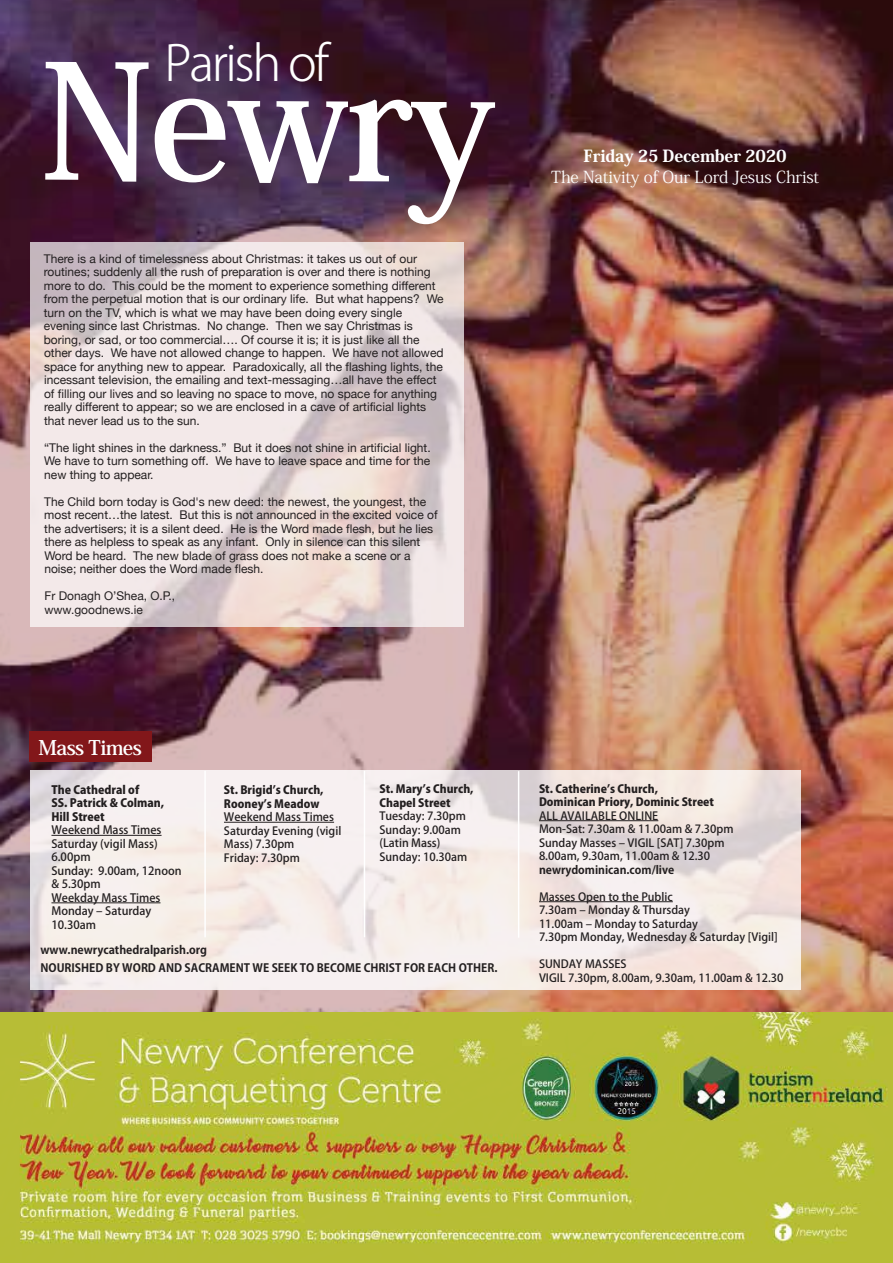
<style>
.page{position:relative;width:893px;height:1263px;background:#fff}
.page>*{position:absolute;margin:0;border:0;box-sizing:border-box;transform-origin:0 0}
.t1{font:700 157.8px "Koz Min Pr 6 N";letter-spacing:-.04em;color:#fff}
.t2{font:300 48.6px "Koz Go Pr 6 N";letter-spacing:-.05em;color:#fff}
.t3{font:700 20.1px "Koz Min Pr 6 N";letter-spacing:-.03em;color:#fff}
.t4{font:16.5px "Koz Min Pr 6 N";letter-spacing:-.01em;color:#fff}
.t5{font:800 16.5px "Koz Min Pr 6 N";letter-spacing:-.01em;color:#fff}
.t6{font:12px/13.5px "Helvetica Neue";color:#231f20}
.t7{font:500 11.4px/13.5px "Koz Go Pro";color:#231f20}
.t8{font:700 11.4px/18px "Koz Go Pro";color:#231f20}
.t9{font:800 11.4px/13.5px "Koz Go Pro";color:#231f20}
.t10{font:500 11.25px/13.5px "Koz Go Pro";color:#231f20}
.t11{font:800 11.25px/13.5px "Koz Go Pro";color:#231f20}
.t12{font:700 11.25px "Koz Go Pro";color:#231f20}
</style>
<div class="page">
<img style="left:0;top:0;width:893px;height:1013px">
<div style="left:30px;top:732px;width:122px;height:30px;background:#82171a"></div>
<svg style="left:30px;top:770px;width:771px;height:220px;fill:#f6efe9"></svg>
<hr style="left:51px;top:835px;width:111px;height:1px;background:#231f20">
<hr style="left:51px;top:902px;width:109px;height:1px;background:#231f20">
<hr style="left:224px;top:822px;width:110px;height:1px;background:#231f20">
<hr style="left:539px;top:820px;width:119px;height:1px;background:#231f20">
<hr style="left:539px;top:901px;width:134px;height:1px;background:#231f20">
<hr style="left:204px;top:771px;width:2px;height:166px;background:#fff">
<hr style="left:364px;top:771px;width:1px;height:166px;background:#fff">
<hr style="left:518px;top:771px;width:1px;height:167px;background:#fff">
<svg style="left:30px;top:243px;width:434px;height:384px;background:#e8dcdb"></svg>
<img style="left:0;top:1013px;width:893px;height:250px">
<h2 class="t2" style="left:165px;top:36px;width:166px">Parish of</h2>
<h1 class="t1" style="left:40px;top:34px;width:457px">Newry</h1>
<p class="t6" style="left:44px;top:252px;width:401px">There is a kind of timelessness about Christmas: it takes us out of our routines; suddenly all the rush of preparation is over and there is nothing more to do. This could be the moment to experience something different from the perpetual motion that is our ordinary life. But what happens? We turn on the TV, which is what we may have been doing every single evening since last Christmas. No change. Then we say Christmas is boring, or sad, or too commercial…. Of course it is; it is just like all the other days. We have not allowed change to happen. We have not allowed space for anything new to appear. Paradoxically, all the flashing lights, the incessant television, the emailing and text-messaging…all have the effect of filling our lives and so leaving no space to move, no space for anything really different to appear; so we are enclosed in a cave of artificial lights that never lead us to the sun.</p>
<p class="t6" style="left:44px;top:441px;width:388px;text-align:justify">“The light shines in the darkness.” But it does not shine in artificial light.<br>We have to turn something off. We have to leave space and time for the new thing to appear.</p>
<p class="t6" style="left:44px;top:495px;width:395px">The Child born today is God's new deed: the newest, the youngest, the most recent…the latest. But this is not announced in the excited voice of the advertisers; it is a silent deed. He is the Word made flesh, but he lies there as helpless to speak as any infant. Only in silence can this silent Word be heard. The new blade of grass does not make a scene or a noise; neither does the Word made flesh.</p>
<p class="t6" style="left:44px;top:590px;width:132px">Fr Donagh O’Shea, O.P., www.goodnews.ie</p>
<h3 class="t5" style="left:584px;top:147px;width:205px">Friday 25 December 2020</h3>
<h3 class="t4" style="left:551px;top:168px;width:269px">The Nativity of Our Lord Jesus Christ</h3>
<h3 class="t3" style="left:38px;top:736px;width:105px">Mass Times</h3>
<p class="t9" style="left:51px;top:783px;width:114px">The Cathedral of<br>SS. Patrick &amp; Colman,<br>Hill Street</p>
<p class="t7" style="left:51px;top:824px;width:132px">Weekend Mass Times<br>Saturday (vigil Mass)<br>6.00pm<br>Sunday: 9.00am, 12noon &amp; 5.30pm<br>Weekday Mass Times<br>Monday ‒ Saturday<br>10.30am</p>
<p class="t11" style="left:224px;top:784px;width:101px">St. Brigidʼs Church,<br>Rooneyʼs Meadow</p>
<p class="t7" style="left:224px;top:811px;width:112px">Weekend Mass Times</p>
<p class="t10" style="left:224px;top:824px;width:119px">Saturday Evening (vigil<br>Mass) 7.30pm<br>Friday: 7.30pm</p>
<p class="t11" style="left:379px;top:783px;width:96px">St. Maryʼs Church,<br>Chapel Street</p>
<p class="t10" style="left:379px;top:810px;width:89px">Tuesday: 7.30pm<br>Sunday: 9.00am (Latin Mass)<br>Sunday: 10.30am</p>
<p class="t8" style="left:40px;top:942px;width:458px">www.newrycathedralparish.org<br>NOURISHED BY WORD AND SACRAMENT WE SEEK TO BECOME CHRIST FOR EACH OTHER.</p>
<p class="t11" style="left:539px;top:782px;width:177px">St. Catherineʼs Church,<br>Dominican Priory, Dominic Street</p>
<p class="t10" style="left:539px;top:809px;width:196px">ALL AVAILABLE ONLINE<br>Mon-Sat: 7.30am &amp; 11.00am &amp; 7.30pm<br>Sunday Masses ‒ VIGIL [SAT] 7.30pm<br>8.00am, 9.30am, 11.00am &amp; 12.30</p>
<p class="t12" style="left:539px;top:862px;width:137px">newrydominican.com/live</p>
<p class="t10" style="left:539px;top:890px;width:240px">Masses Open to the Public<br>7.30am ‒ Monday &amp; Thursday<br>11.00am ‒ Monday to Saturday<br>7.30pm Monday, Wednesday &amp; Saturday [Vigil]</p>
<p class="t10" style="left:539px;top:958px;width:246px">SUNDAY MASSES<br>VIGIL 7.30pm, 8.00am, 9.30am, 11.00am &amp; 12.30</p>
</div>
